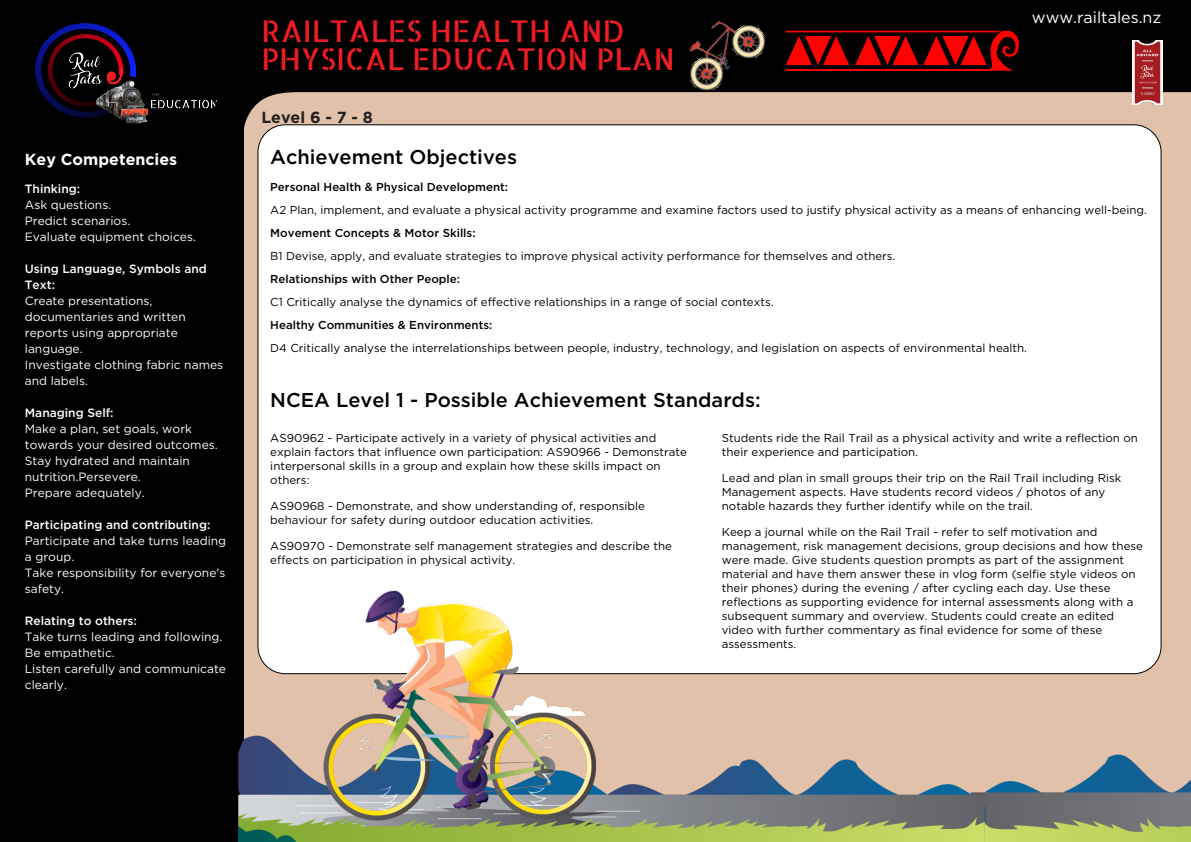
<style>
.page{position:relative;width:1191px;height:842px;background:#fff}
.page>*{position:absolute;margin:0;border:0;box-sizing:border-box;transform-origin:0 0}
.t1{font:30px/28px "Allerta Stencil";color:#ed1c25}
.t2{font:500 20px "Gotham";color:#000}
.t3{font:16px "Gotham";color:#fff}
.t4{font:700 16px "Gotham";color:#fff}
.t5{font:700 16px "Gotham";color:#231f20}
.t6{font:12px/16px "Gotham";color:#fff}
.t7{font:500 12px/16px "Gotham";color:#fff}
.t8{font:11.5px/14px "Gotham";color:#000}
.t9{font:500 11.5px "Gotham";color:#000}
.s1{font-weight:500}
</style>
<div class="page">
<div style="left:130px;top:0;width:1061px;height:842px;background:#e1c1a9"></div>
<div style="left:0;top:0;width:243px;height:842px;background:#000"></div>
<div style="left:35px;top:0;width:1156px;height:92px;background:#000"></div>
<img style="left:36px;top:24px;width:181px;height:99px">
<svg style="left:107px;top:67px;width:16px;height:17px"></svg>
<svg style="left:107px;top:71px;width:9px;height:10px"></svg>
<svg style="left:215px;top:76px;width:93px;height:70px"></svg>
<svg style="left:786px;top:31px;width:233px;height:40px;background:#800000"></svg>
<img style="left:1132px;top:40px;width:30px;height:65px">
<img style="left:685px;top:15px;width:64px;height:61px">
<img style="left:689px;top:35px;width:41px;height:44px">
<img style="left:725px;top:20px;width:45px;height:45px">
<img style="left:683px;top:52px;width:45px;height:41px">
<img style="left:985px;top:754px;width:206px;height:88px">
<div style="left:258px;top:125px;width:903px;height:549px;background:#fff;border-radius:27px"></div>
<img style="left:238px;top:590px;width:747px;height:252px">
<h3 class="t4" style="left:25px;top:152px;width:154px">Key Competencies</h3>
<p class="t7" style="left:25px;top:182px;width:57px">Thinking:</p>
<p class="t6" style="left:25px;top:198px;width:173px">Ask questions.<br>Predict scenarios.<br>Evaluate equipment choices.</p>
<p class="t7" style="left:25px;top:262px;width:183px">Using Language, Symbols and<br>Text:</p>
<p class="t6" style="left:25px;top:294px;width:200px">Create presentations, documentaries and written reports using appropriate language.<br>Investigate clothing fabric names and labels.</p>
<p class="t7" style="left:25px;top:406px;width:90px">Managing Self:</p>
<p class="t6" style="left:25px;top:422px;width:194px">Make a plan, set goals, work towards your desired outcomes.<br>Stay hydrated and maintain nutrition.Persevere.<br>Prepare adequately.</p>
<p class="t7" style="left:25px;top:518px;width:187px">Participating and contributing:</p>
<p class="t6" style="left:25px;top:534px;width:203px">Participate and take turns leading a group.<br>Take responsibility for everyone's safety.</p>
<p class="t7" style="left:25px;top:614px;width:114px">Relating to others:</p>
<p class="t6" style="left:25px;top:630px;width:203px">Take turns leading and following.<br>Be empathetic.<br>Listen carefully and communicate clearly.</p>
<h1 class="t1" style="left:261px;top:17px;width:415px">RAILTALES HEALTH AND<br>PHYSICAL EDUCATION PLAN</h1>
<h3 class="t5" style="left:261px;top:110px;width:113px">Level6-7-8</h3>
<h3 class="t3" style="left:1032px;top:10px;width:131px">www.railtales.nz</h3>
<h2 class="t2" style="left:270px;top:148px;width:248px">Achievement Objectives</h2>
<p class="t9" style="left:270px;top:182px;width:239px">Personal Health &amp; Physical Development:</p>
<p class="t8" style="left:270px;top:204px;width:878px">A2 Plan, implement, and evaluate a physical activity programme and examine factors used to justify physical activity as a means of enhancing well-being.</p>
<p class="t9" style="left:270px;top:228px;width:207px">Movement Concepts &amp; Motor Skills:</p>
<p class="t8" style="left:270px;top:250px;width:626px">B1 Devise, apply, and evaluate strategies to improve physical activity performance for themselves and others.</p>
<p class="t9" style="left:270px;top:274px;width:191px">Relationships with Other People:</p>
<p class="t8" style="left:270px;top:296px;width:505px">C1 Critically analyse the dynamics of effective relationships in a range of social contexts.</p>
<p class="t9" style="left:270px;top:320px;width:224px">Healthy Communities &amp; Environments:</p>
<p class="t8" style="left:270px;top:342px;width:758px">D4 Critically analyse the interrelationships between people, industry, technology, and legislation on aspects of environmental health.</p>
<h2 class="t2" style="left:270px;top:391px;width:492px">NCEA Level 1 - Possible Achievement Standards:</h2>
<p class="t8" style="left:270px;top:431px;width:418px">AS90962 - Participate actively in a variety of physical activities and explain factors that influence own participation: AS90966 - Demonstrate interpersonal skills in a group and explain how these skills impact on others:</p>
<p class="t8" style="left:270px;top:499px;width:376px">AS90968 - Demonstrate, and show understanding of, responsible behaviour for safety during outdoor education activities.</p>
<p class="t8" style="left:270px;top:539px;width:403px">AS90970 - Demonstrate self management strategies and describe the effects on participation in physical activity.</p>
<p class="t9" style="left:263px;top:390px;width:195px">Possible Achievement Standards:</p>
<p class="t9" style="left:509px;top:390px;width:111px">Possible Activities:</p>
<p class="t8" style="left:261px;top:432px;width:195px;line-height:12px">variety of physical activities and explain factors that influence own participation:</p>
<p class="t8" style="left:261px;top:504px;width:196px;line-height:12px">explain how these skills impact on others:</p>
<p class="t8" style="left:261px;top:540px;width:170px;line-height:12px"><span class="s1">AS90968</span> - Demonstrate, and show understanding of,</p>
<p class="t8" style="left:722px;top:431px;width:417px">Students ride the Rail Trail as a physical activity and write a reflection on their experience and participation.</p>
<p class="t8" style="left:722px;top:471px;width:401px">Lead and plan in small groups their trip on the Rail Trail including Risk<br>Management aspects. Have students record videos / photos of any notable hazards they further identify while on the trail.</p>
<p class="t8" style="left:722px;top:525px;width:423px">Keep a journal while on the Rail Trail - refer to self motivation and management, risk management decisions, group decisions and how these were made. Give students question prompts as part of the assignment material and have them answer these in vlog form (selfie style videos on their phones) during the evening / after cycling each day. Use these reflections as supporting evidence for internal assessments along with a subsequent summary and overview. Students could create an edited video with further commentary as final evidence for some of these assessments.</p>
</div>
